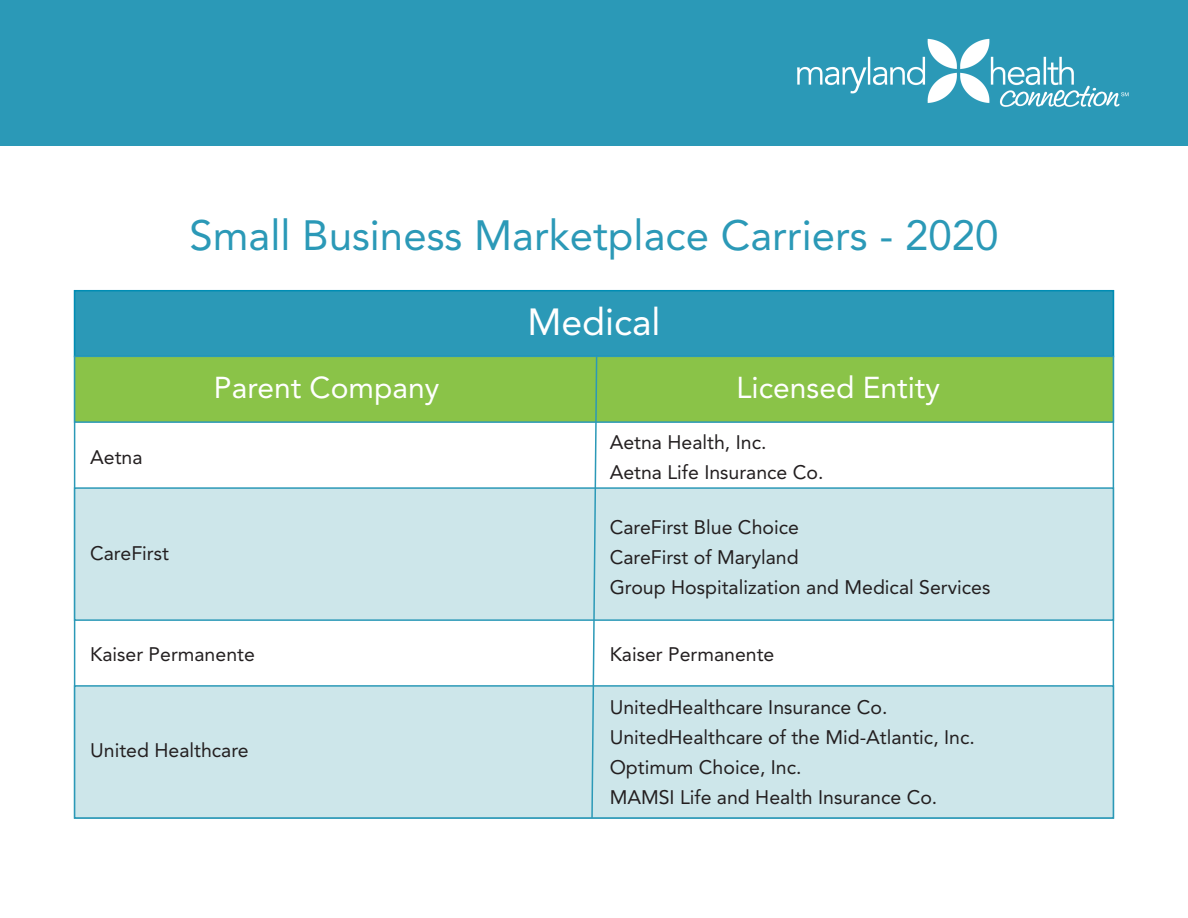
<style>
.page{position:relative;width:1188px;height:918px;background:#fff}
.page>*{position:absolute;margin:0;border:0;box-sizing:border-box;transform-origin:0 0}
.t1{font:42px "Avenir";color:#2b99b7}
.t2{font:37.5px "Avenir";color:#fff}
.t3{font:30px "Avenir";color:#fff}
.t4{font:19.5px/30px "Avenir";color:#231f20}
</style>
<div class="page">
<div style="left:0;top:0;width:1188px;height:145px;background:#2b99b7"></div>
<img style="left:797px;top:38px;width:332px;height:69px">
<div style="left:74px;top:290px;width:1040px;height:529px;background:#fff;border:2px solid #2b99b7"></div>
<div style="left:74px;top:290px;width:1040px;height:67px;background:#2b99b7;border:2px solid #008db4"></div>
<div style="left:74px;top:356px;width:1040px;height:67px;background:#8ac348;border:2px solid #2b99b7"></div>
<div style="left:74px;top:487px;width:1040px;height:134px;background:#cde6ea;border:2px solid #2b99b7"></div>
<div style="left:74px;top:685px;width:1040px;height:134px;background:#cde6ea;border:2px solid #2b99b7"></div>
<svg style="left:591px;top:355px;width:7px;height:464px"></svg>
<h1 class="t1" style="left:189px;top:211px;width:811px">Small Business Marketplace Carriers - 2020</h1>
<h2 class="t2" style="left:527px;top:301px;width:135px">Medical</h2>
<p class="t4" style="left:90px;top:442px;width:54px">Aetna</p>
<p class="t4" style="left:90px;top:538px;width:80px">CareFirst</p>
<h3 class="t3" style="left:214px;top:371px;width:227px">Parent Company</h3>
<h3 class="t3" style="left:737px;top:371px;width:205px">Licensed Entity</h3>
<p class="t4" style="left:610px;top:428px;width:215px">Aetna Health, Inc.<br>Aetna Life Insurance Co.</p>
<p class="t4" style="left:610px;top:512px;width:382px">CareFirst Blue Choice<br>CareFirst of Maryland<br>Group Hospitalization and Medical Services</p>
<p class="t4" style="left:90px;top:639px;width:166px">Kaiser Permanente</p>
<p class="t4" style="left:90px;top:735px;width:160px">United Healthcare</p>
<p class="t4" style="left:610px;top:639px;width:166px">Kaiser Permanente</p>
<p class="t4" style="left:610px;top:693px;width:367px">UnitedHealthcare Insurance Co.<br>UnitedHealthcare of the Mid-Atlantic, Inc.<br>Optimum Choice, Inc.<br>MAMSI Life and Health Insurance Co.</p>
</div>
